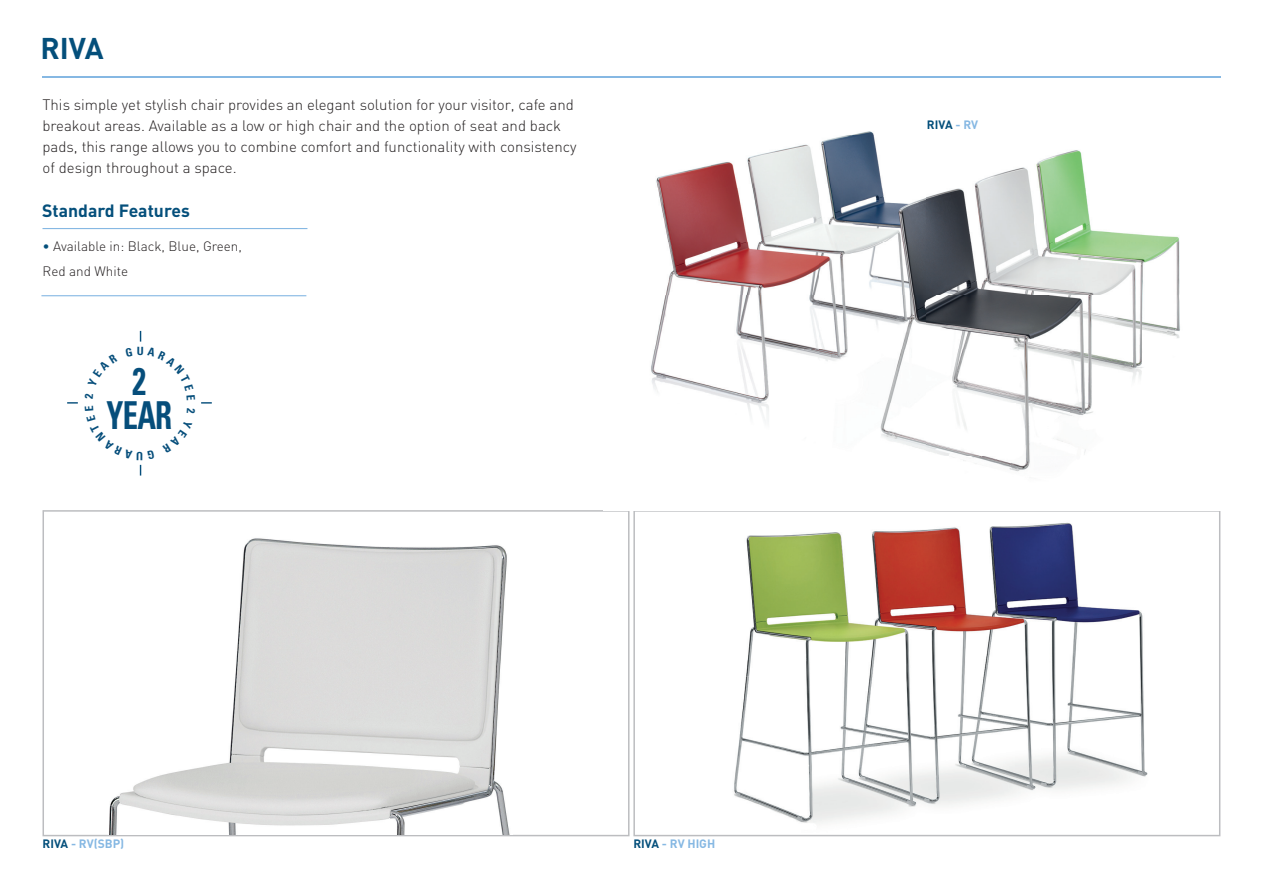
<style>
.page{position:relative;width:1263px;height:893px;background:#fff}
.page>*{position:absolute;margin:0;border:0;box-sizing:border-box;transform-origin:0 0}
.t1{font:700 condensed 38.4px/34.2px "Univers";color:#064e7b;text-align:center;scale:.79 1}
.t2{font:700 29.7px "DIN";color:#044f7b}
.t3{font:700 17.55px "DIN";color:#044f7b}
.t4{font:300 15px/21px "DIN";color:#231f20}
.t5{font:300 13.5px/25px "DIN";color:#231f20}
.t6{font:700 12px "DIN";color:#86b8e3}
.t7{font:700 12px "DIN";color:#044f7b}
.s1{color:#044f7b}
.s2{color:#86b8e3}
</style>
<div class="page">
<hr style="left:43px;top:76px;width:1177px;height:2px;background:#86b8e3">
<svg style="left:43px;top:510px;width:586px;height:326px"></svg>
<img style="left:109px;top:525px;width:403px;height:309px">
<svg style="left:633px;top:511px;width:587px;height:325px"></svg>
<hr style="left:43px;top:228px;width:264px;height:1px;background:#86b8e3">
<hr style="left:41px;top:295px;width:265px;height:1px;background:#86b8e3">
<img style="left:651px;top:76px;width:570px;height:396px">
<img style="left:651px;top:76px;width:569px;height:2px">
<svg style="left:201px;top:402px;width:11px;height:2px"></svg>
<svg style="left:67px;top:402px;width:11px;height:2px"></svg>
<svg style="left:139px;top:331px;width:3px;height:11px"></svg>
<svg style="left:139px;top:464px;width:3px;height:12px"></svg>
<h2 class="t2" style="left:40px;top:28px;width:65px">RIVA</h2>
<p class="t4" style="left:43px;top:94px;width:536px">This simple yet stylish chair provides an elegant solution for your visitor, cafe and breakout areas. Available as a low or high chair and the option of seat and back pads, this range allows you to combine comfort and functionality with consistency of design throughout a space.</p>
<p class="t3" style="left:42px;top:199px;width:149px">Standard Features</p>
<p class="t5" style="left:43px;top:234px;width:201px"><span class="s1">•</span> Available in: Black, Blue, Green,<br>Red and White</p>
<h1 class="t1" style="left:107px;top:364px;width:85px">2<br>YEAR</h1>
<p class="t6" style="left:43px;top:836px;width:83px"><span class="s1">RIVA</span> - RV(SBP)</p>
<p class="t6" style="left:633px;top:836px;width:83px"><span class="s1">RIVA</span> - RV HIGH</p>
<p class="t7" style="left:927px;top:117px;width:53px">RIVA <span class="s2">- RV</span></p>
</div>
